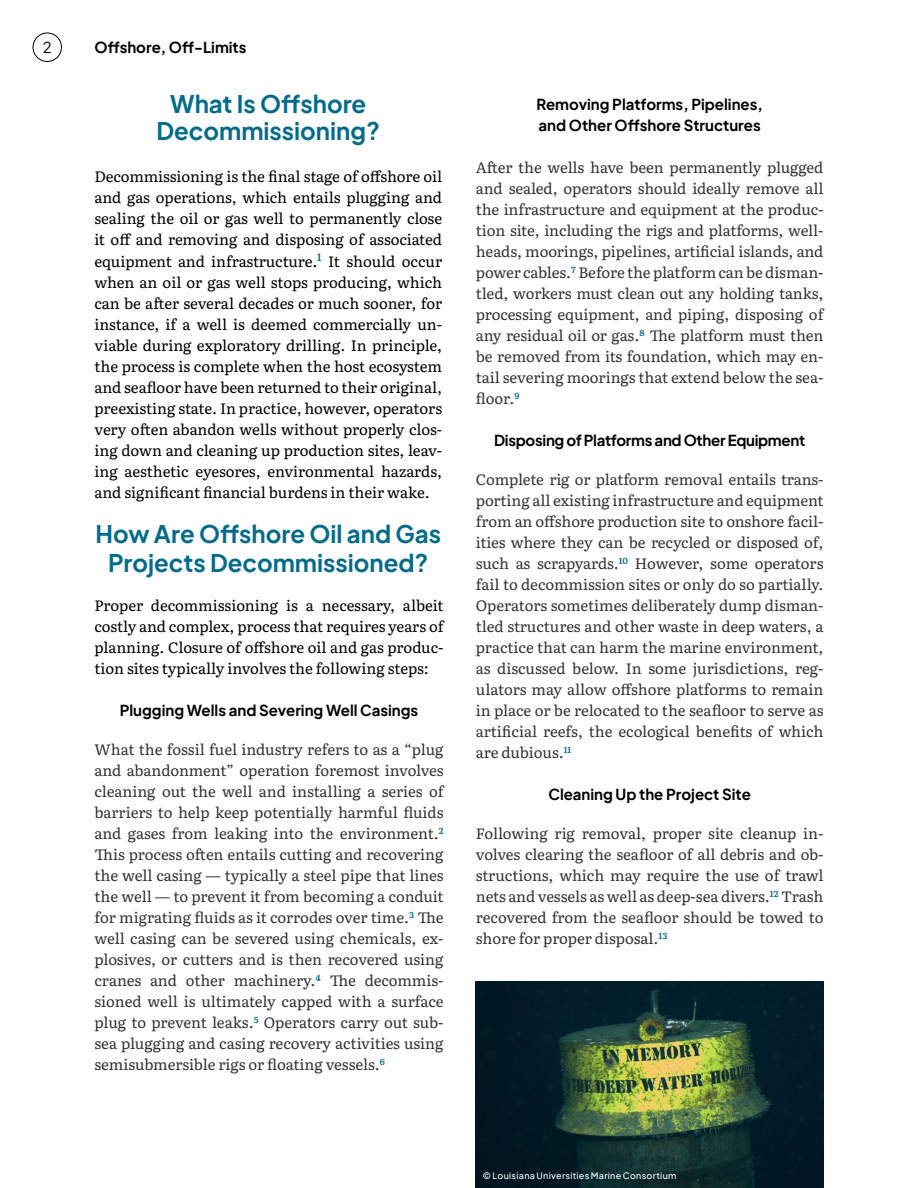
<style>
.page{position:relative;width:918px;height:1188px;background:#fff}
.page>*{position:absolute;margin:0;border:0;box-sizing:border-box;transform-origin:0 0}
.t1{font:700 24px/27px "Plus Jakarta Sans";color:#046b8b;text-align:center}
.t2{font:15px/21px "Literata";color:#343333;text-align:justify}
.t3{font:15px/21px "Literata";letter-spacing:-.005em;color:#000;text-align:justify}
.t4{font:700 15px/21px "Plus Jakarta Sans";color:#000}
.t5{font:700 15px "Plus Jakarta Sans";letter-spacing:-.02em;color:#000}
.t6{font:15px "Plus Jakarta Sans";color:#000101}
.t7{font:500 9px "Plus Jakarta Sans";letter-spacing:.03em;color:#fff}
</style>
<div class="page">
<div style="left:33px;top:33px;width:29px;height:29px;border:1px solid #000;border-radius:50%"></div>
<img style="left:476px;top:982px;width:348px;height:206px">
<p class="t6" style="left:43px;top:35px;width:11px">2</p>
<p class="t4" style="left:94px;top:35px;width:154px">Offshore, Off-Limits</p>
<h1 class="t1" style="left:156px;top:88px;width:225px">What Is Offshore<br>Decommissioning?</h1>
<p class="t4" style="left:537px;top:92px;width:228px">Removing Platforms, Pipelines, and Other Offshore Structures</p>
<p class="t2" style="left:476px;top:156px;width:349px">After the wells have been permanently plugged and sealed, operators should ideally remove all the infrastructure and equipment at the produc&shy;tion site, including the rigs and platforms, well&shy;heads, moorings, pipelines, artificial islands, and power cables.<sup>7</sup> Before the platform can be disman&shy;tled, workers must clean out any holding tanks, processing equipment, and piping, disposing of any residual oil or gas.<sup>8</sup> The platform must then be removed from its foundation, which may en&shy;tail severing moorings that extend below the sea&shy;floor.<sup>9</sup></p>
<p class="t5" style="left:494px;top:427px;width:313px">Disposing of Platforms and Other Equipment</p>
<p class="t2" style="left:476px;top:468px;width:349px">Complete rig or platform removal entails trans&shy;porting all existing infrastructure and equipment from an offshore production site to onshore facil&shy;ities where they can be recycled or disposed of, such as scrapyards.<sup>10</sup> However, some operators fail to decommission sites or only do so partially.<br>Operators sometimes deliberately dump disman&shy;tled structures and other waste in deep waters, a practice that can harm the marine environment, as discussed below. In some jurisdictions, reg&shy;ulators may allow offshore platforms to remain in place or be relocated to the seafloor to serve as artificial reefs, the ecological benefits of which are dubious.<sup>11</sup></p>
<p class="t4" style="left:548px;top:782px;width:204px">Cleaning Up the Project Site</p>
<p class="t2" style="left:476px;top:822px;width:349px">Following rig removal, proper site cleanup in&shy;volves clearing the seafloor of all debris and ob&shy;structions, which may require the use of trawl nets and vessels as well as deep-sea divers.<sup>12</sup> Trash recovered from the seafloor should be towed to shore for proper disposal.<sup>13</sup></p>
<p class="t3" style="left:94px;top:165px;width:349px">Decommissioning is the final stage of offshore oil and gas operations, which entails plugging and sealing the oil or gas well to permanently close it off and removing and disposing of associated equipment and infrastructure.<sup>1</sup> It should occur when an oil or gas well stops producing, which can be after several decades or much sooner, for instance, if a well is deemed commercially un&shy;viable during exploratory drilling. In principle, the process is complete when the host ecosystem and seafloor have been returned to their original, preexisting state. In practice, however, operators very often abandon wells without properly clos&shy;ing down and cleaning up production sites, leav&shy;ing aesthetic eyesores, environmental hazards, and significant financial burdens in their wake.</p>
<h1 class="t1" style="left:96px;top:517px;width:347px;line-height:28.8px">How Are Offshore Oil and Gas<br>Projects Decommissioned?</h1>
<p class="t3" style="left:94px;top:594px;width:351px">Proper decommissioning is a necessary, albeit costly and complex, process that requires years of planning. Closure of offshore oil and gas produc&shy;tion sites typically involves the following steps:</p>
<p class="t4" style="left:120px;top:699px;width:300px">Plugging Wells and Severing Well Casings</p>
<p class="t2" style="left:94px;top:738px;width:351px">What the fossil fuel industry refers to as a “plug and abandonment” operation foremost involves cleaning out the well and installing a series of barriers to help keep potentially harmful fluids and gases from leaking into the environment.<sup>2<br></sup>This process often entails cutting and recovering the well casing — typically a steel pipe that lines the well — to prevent it from becoming a conduit for migrating fluids as it corrodes over time.<sup>3</sup> The well casing can be severed using chemicals, ex&shy;plosives, or cutters and is then recovered using cranes and other machinery.<sup>4</sup> The decommis&shy;sioned well is ultimately capped with a surface plug to prevent leaks.<sup>5</sup> Operators carry out sub&shy;sea plugging and casing recovery activities using semisubmersible rigs or floating vessels.<sup>6</sup></p>
<p class="t7" style="left:483px;top:1168px;width:195px">© Louisiana Universities Marine Consortium</p>
</div>
